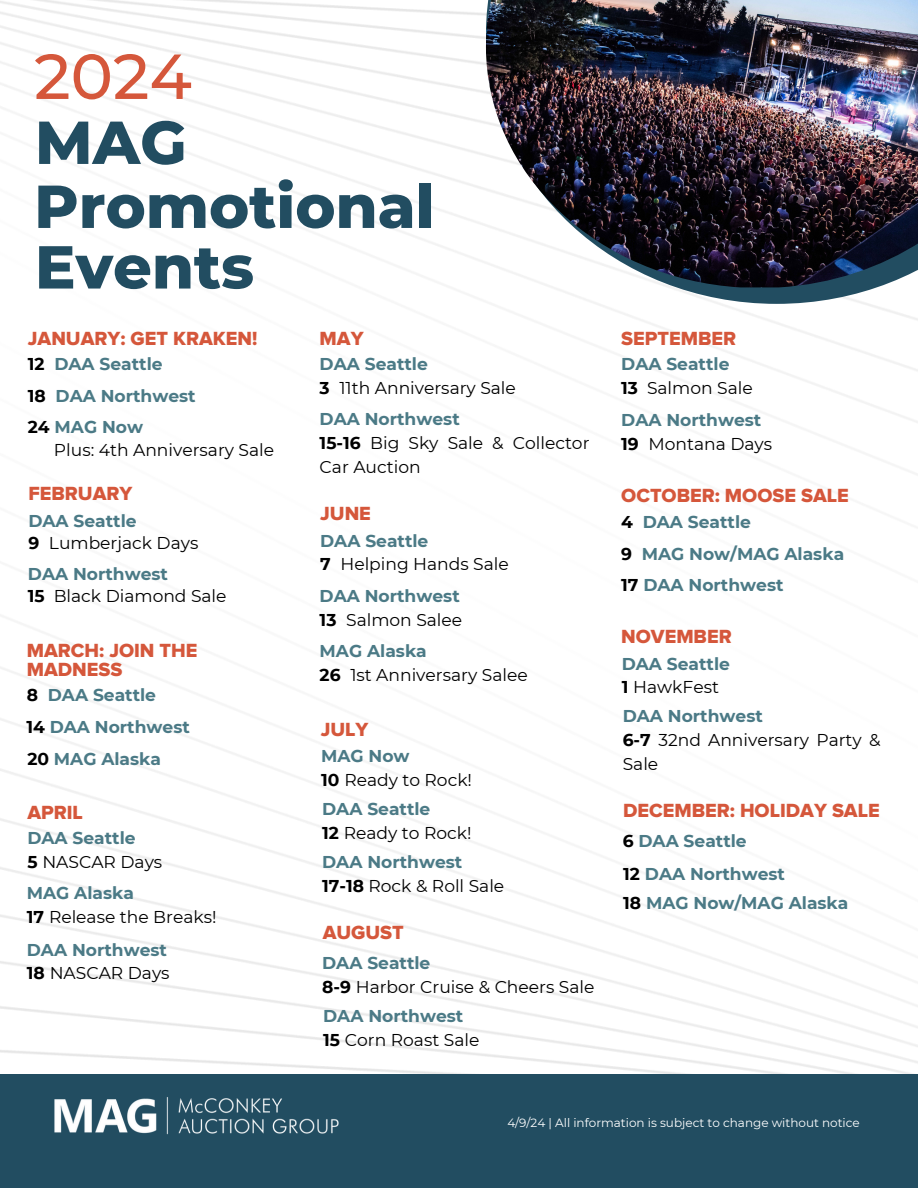
<style>
.page{position:relative;width:918px;height:1188px;background:#fff}
.page>*{position:absolute;margin:0;border:0;box-sizing:border-box;transform-origin:0 0}
.t1{font:500 63.45px "Montserrat";color:#d5573b}
.t2{font:800 60.45px "Montserrat";color:#224d61}
.t3{font:19.8px/19.2px "Proxima Nova Extrabld";color:#d5573b}
.t4{font:17.1px/23.7px "Montserrat";color:#000}
.t5{font:700 17.1px/23.7px "Montserrat";color:#4b7a86}
.t6{font:12px "Montserrat";color:#fff}
.s1{color:#000}
.s2{font-weight:700}
.s3{font-weight:400;color:#000}
.s4{font-weight:700;color:#4b7a86}
</style>
<div class="page">
<svg style="left:486px;top:287px;width:392px;height:17px"></svg>
<img style="left:486px;top:0;width:432px;height:287px">
<div style="left:0;top:1074px;width:918px;height:114px;background:#224d61"></div>
<img style="left:54px;top:1097px;width:285px;height:38px">
<h4 class="t1" style="left:34px;top:38px;width:159px">2024</h4>
<h3 class="t2" style="left:35px;top:105px;width:153px">MAG</h3>
<h4 class="t2" style="left:34px;top:169px;width:402px">Promotional</h4>
<h4 class="t2" style="left:35px;top:230px;width:221px">Events</h4>
<h5 class="t3" style="left:28px;top:330px;width:231px">JANUARY: GET KRAKEN!</h5>
<h5 class="t5" style="left:28px;top:352px;width:136px"><span class="s1">12</span> DAA Seattle</h5>
<h5 class="t5" style="left:28px;top:384px;width:169px"><span class="s1">18</span> DAA Northwest</h5>
<h3 class="t5" style="left:28px;top:415px;width:117px"><span class="s1">24</span> MAG Now</h3>
<h5 class="t4" style="left:54px;top:438px;width:222px">Plus: 4th Anniversary Sale</h5>
<h5 class="t3" style="left:28px;top:485px;width:106px">FEBRUARY</h5>
<h3 class="t5" style="left:28px;top:509px;width:110px">DAA Seattle</h3>
<h5 class="t4" style="left:28px;top:531px;width:172px"><span class="s2">9</span> Lumberjack Days</h5>
<h5 class="t5" style="left:28px;top:562px;width:142px">DAA Northwest</h5>
<h5 class="t4" style="left:28px;top:584px;width:200px"><span class="s2">15</span> Black Diamond Sale</h5>
<h3 class="t3" style="left:27px;top:641px;width:172px">MARCH: JOIN THE<br>MADNESS</h3>
<h5 class="t5" style="left:27px;top:683px;width:131px"><span class="s1">8</span> DAA Seattle</h5>
<h5 class="t5" style="left:26px;top:715px;width:165px"><span class="s1">14</span> DAA Northwest</h5>
<h5 class="t5" style="left:27px;top:747px;width:135px"><span class="s1">20</span> MAG Alaska</h5>
<h3 class="t3" style="left:27px;top:804px;width:57px">APRIL</h3>
<h5 class="t5" style="left:27px;top:826px;width:136px">DAA Seattle<br><span class="s1">5</span> <span class="s3">NASCAR Days</span></h5>
<h3 class="t4" style="left:27px;top:881px;width:191px"><span class="s4">MAG Alaska<br></span><span class="s2">17</span> Release the Breaks!</h3>
<h5 class="t5" style="left:27px;top:938px;width:144px">DAA Northwest<br><span class="s1">18</span> <span class="s3">NASCAR Days</span></h5>
<h1 class="t3" style="left:320px;top:330px;width:46px">MAY</h1>
<h2 class="t4" style="left:320px;top:352px;width:198px"><span class="s4">DAA Seattle<br></span><span class="s2">3</span> 11th Anniversary Sale</h2>
<h2 class="t4" style="left:320px;top:407px;width:271px"><span class="s4">DAA Northwest<br></span><span class="s2">15-16</span> Big Sky Sale &amp; Collector<br>Car Auction</h2>
<p class="t3" style="left:320px;top:505px;width:52px">JUNE</p>
<h3 class="t4" style="left:320px;top:529px;width:190px"><span class="s4">DAA Seattle<br></span><span class="s2">7</span> Helping Hands Sale</h3>
<h4 class="t5" style="left:320px;top:584px;width:144px">DAA Northwest<br><span class="s1">13</span> <span class="s3">Salmon Salee</span></h4>
<h4 class="t4" style="left:320px;top:639px;width:210px"><span class="s4">MAG Alaska<br></span><span class="s2">26</span> 1st Anniversary Salee</h4>
<h4 class="t3" style="left:321px;top:721px;width:49px">JULY</h4>
<h5 class="t4" style="left:321px;top:744px;width:152px"><span class="s4">MAG Now<br></span><span class="s2">10</span> Ready to Rock!</h5>
<h3 class="t4" style="left:322px;top:797px;width:151px"><span class="s4">DAA Seattle<br></span><span class="s2">12</span> Ready to Rock!</h3>
<h4 class="t4" style="left:322px;top:850px;width:184px"><span class="s4">DAA Northwest<br></span><span class="s2">17-18</span> Rock &amp; Roll Sale</h4>
<h5 class="t3" style="left:323px;top:924px;width:83px">AUGUST</h5>
<h5 class="t4" style="left:322px;top:951px;width:274px"><span class="s4">DAA Seattle<br></span><span class="s2">8-9</span> Harbor Cruise &amp; Cheers Sale</h5>
<h3 class="t4" style="left:323px;top:1004px;width:158px"><span class="s4">DAA Northwest<br></span><span class="s2">15</span> Corn Roast Sale</h3>
<h5 class="t3" style="left:621px;top:330px;width:116px">SEPTEMBER</h5>
<h5 class="t5" style="left:621px;top:352px;width:133px">DAA Seattle<br><span class="s1">13</span> <span class="s3">Salmon Sale</span></h5>
<h3 class="t5" style="left:621px;top:408px;width:152px">DAA Northwest<br><span class="s1">19</span> <span class="s3">Montana Days</span></h3>
<h4 class="t3" style="left:621px;top:486px;width:229px">OCTOBER: MOOSE SALE</h4>
<h4 class="t5" style="left:621px;top:510px;width:131px"><span class="s1">4</span> DAA Seattle</h4>
<h4 class="t5" style="left:621px;top:542px;width:224px"><span class="s1">9</span> MAG Now/MAG Alaska</h4>
<h4 class="t5" style="left:621px;top:573px;width:164px"><span class="s1">17</span> DAA Northwest</h4>
<h3 class="t3" style="left:621px;top:628px;width:112px">NOVEMBER</h3>
<h5 class="t5" style="left:622px;top:652px;width:110px">DAA Seattle<br><span class="s1">1</span> <span class="s3">HawkFest</span></h5>
<h5 class="t4" style="left:623px;top:705px;width:259px"><span class="s4">DAA Northwest<br></span><span class="s2">6-7</span> 32nd Anniversary Party &amp;<br>Sale</h5>
<h3 class="t3" style="left:623px;top:802px;width:258px">DECEMBER: HOLIDAY SALE</h3>
<h4 class="t5" style="left:623px;top:829px;width:125px"><span class="s1">6</span> DAA Seattle</h4>
<h4 class="t5" style="left:623px;top:862px;width:163px"><span class="s1">12</span> DAA Northwest</h4>
<p class="t5" style="left:623px;top:891px;width:227px"><span class="s1">18</span> MAG Now/MAG Alaska</p>
<p class="t6" style="left:507px;top:1115px;width:354px">4/9/24 | All information is subject to change without notice</p>
</div>
